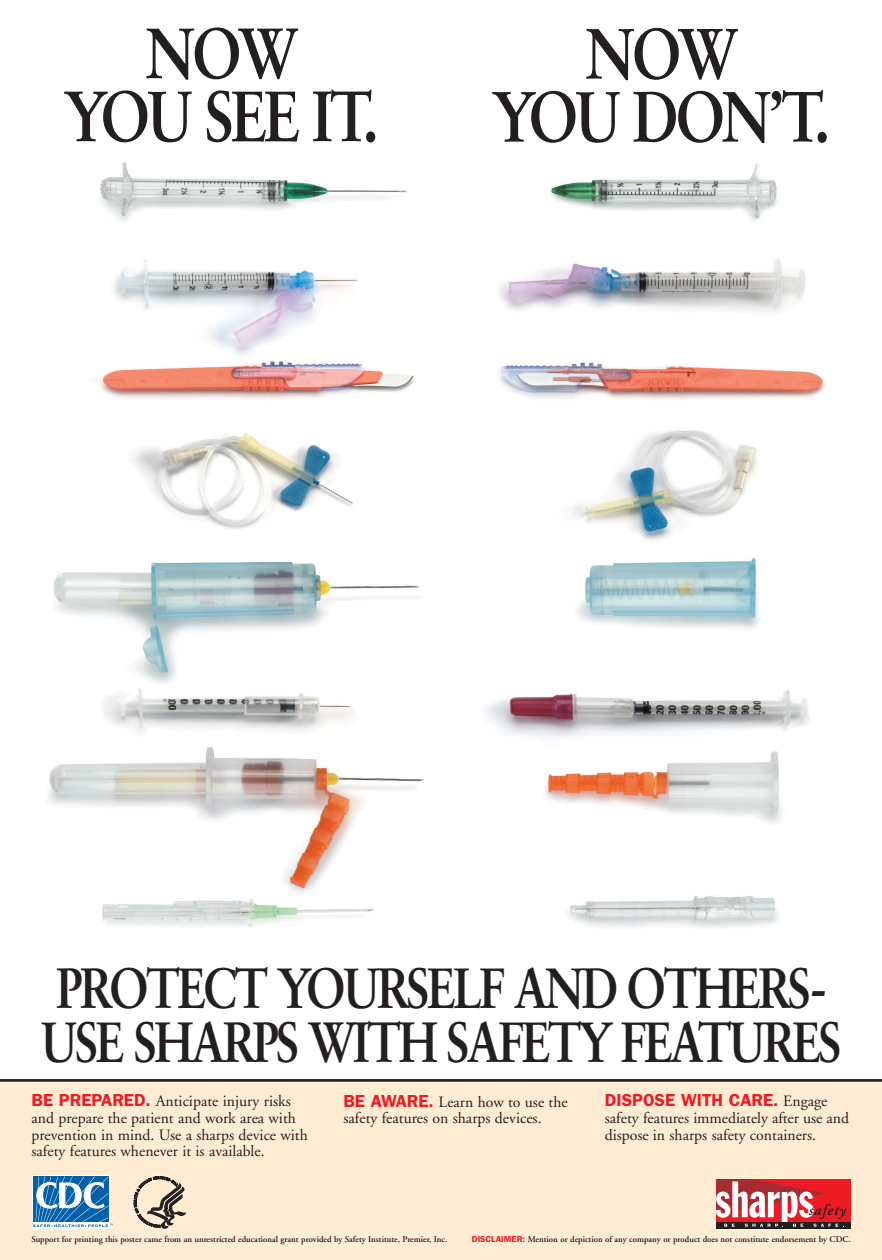
<style>
.page{position:relative;width:882px;height:1260px;background:#fff}
.page>*{position:absolute;margin:0;border:0;box-sizing:border-box;transform-origin:0 0}
.t1{font:700 71.4px/63px "Classical Garamond BT";letter-spacing:-.055em;color:#231f20;text-align:center;scale:.83 1}
.t2{font:700 56.7px/54.2px "Classical Garamond BT";letter-spacing:-.055em;color:#231f20;scale:.83 1}
.t3{font:600 17.5px "Franklin Gothic";color:#ed1c24}
.t4{font:15.75px/16.6px "Adobe Garamond";color:#231f20}
.t5{font:600 8.75px "Adobe Garamond";color:#231f20}
.s1{font-family:"Franklin Gothic";font-weight:600;font-size:17.5px;color:#ed1c24}
.s2{font-family:"Adobe Garamond";font-weight:400;font-size:15.75px;color:#231f20}
.s3{font-family:"Franklin Gothic";color:#ed1c24}
</style>
<div class="page">
<div style="left:0;top:1082px;width:882px;height:178px;background:#ffecd2"></div>
<div style="left:716px;top:1179px;width:134px;height:43px;background:#ed1c24"></div>
<div style="left:716px;top:1222px;width:134px;height:6px;background:#231f20"></div>
<svg style="left:716px;top:1179px;width:130px;height:48px"></svg>
<img style="left:48px;top:162px;width:777px;height:766px">
<hr style="left:0;top:1079px;width:882px;height:3px;background:#231f20">
<svg style="left:32px;top:1175px;width:77px;height:53px"></svg>
<svg style="left:33px;top:1177px;width:80px;height:50px;background:#5f9ac7"></svg>
<svg style="left:134px;top:1177px;width:51px;height:51px"></svg>
<h1 class="t1" style="left:64px;top:28px;width:380px">NOW<br>YOU SEE IT.</h1>
<h1 class="t1" style="left:492px;top:28px;width:409px">NOW<br>YOU DON’T.</h1>
<h2 class="t2" style="left:41px;top:966px;width:966px">PROTECT YOURSELF AND OTHERS-<br>USE SHARPS WITH SAFETY FEATURES</h2>
<p class="t4" style="left:32px;top:1095px;width:278px"><span class="s1">BE PREPARED.</span> Anticipate injury risks and prepare the patient and work area with prevention in mind. Use a sharps device with safety features whenever it is available.</p>
<p class="t4" style="left:343px;top:1095px;width:226px"><span class="s1">BE AWARE.</span> Learn how to use the safety features on sharps devices.</p>
<p class="t3" style="left:605px;top:1094px;width:224px">DISPOSE WITH CARE. <span class="s2">Engage</span></p>
<p class="t4" style="left:605px;top:1111px;width:246px">safety features immediately after use and dispose in sharps safety containers.</p>
<p class="t5" style="left:32px;top:1236px;width:417px">Support for printing this poster came from an unrestricted educational grant provided by Safety Institute, Premier, Inc.</p>
<p class="t5" style="left:472px;top:1236px;width:380px"><span class="s3">DISCLAIMER:</span> Mention or depiction of any company or product does not constitute endorsement by CDC.</p>
</div>
